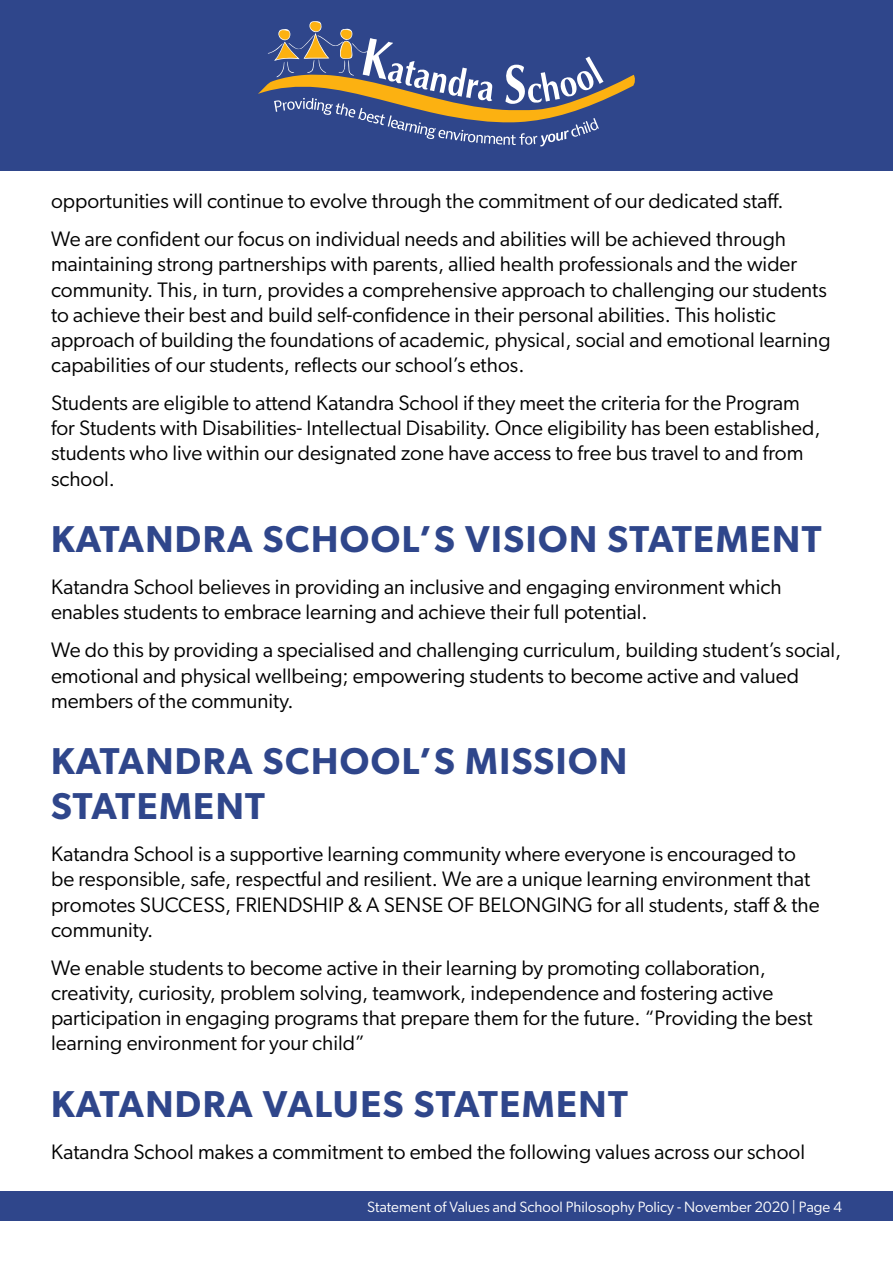
<style>
.page{position:relative;width:893px;height:1263px;background:#fff}
.page>*{position:absolute;margin:0;border:0;box-sizing:border-box;transform-origin:0 0}
.t1{font:600 37.5px/45px "Gibson";letter-spacing:.04em;color:#2f468b}
.t2{font:21px/25.2px "Gibson";color:#000}
.t3{font:15px "Gibson";color:#fff}
</style>
<div class="page">
<div style="left:0;top:0;width:893px;height:170px;background:#2f468b"></div>
<svg style="left:258px;top:21px;width:377px;height:125px"></svg>
<div style="left:0;top:1191px;width:893px;height:29px;background:#2f468b"></div>
<p class="t2" style="left:51px;top:182px;width:737px;line-height:38px">opportunities will continue to evolve through the commitment of our dedicated staff.<br>We are confident our focus on individual needs and abilities will be achieved through</p>
<p class="t2" style="left:51px;top:251px;width:781px">maintaining strong partnerships with parents, allied health professionals and the wider community. This, in turn, provides a comprehensive approach to challenging our students to achieve their best and build self-confidence in their personal abilities. This holistic approach of building the foundations of academic, physical, social and emotional learning capabilities of our students, reflects our school’s ethos.</p>
<p class="t2" style="left:51px;top:390px;width:771px">Students are eligible to attend Katandra School if they meet the criteria for the Program for Students with Disabilities- Intellectual Disability. Once eligibility has been established, students who live within our designated zone have access to free bus travel to and from school.</p>
<h1 class="t1" style="left:51px;top:516px;width:772px">KATANDRA SCHOOL’S VISION STATEMENT</h1>
<p class="t2" style="left:51px;top:574px;width:732px">Katandra School believes in providing an inclusive and engaging environment which enables students to embrace learning and achieve their full potential.</p>
<p class="t2" style="left:51px;top:637px;width:792px">We do this by providing a specialised and challenging curriculum, building student’s social, emotional and physical wellbeing; empowering students to become active and valued members of the community.</p>
<h1 class="t1" style="left:51px;top:738px;width:578px">KATANDRA SCHOOL’S MISSION<br>STATEMENT</h1>
<p class="t2" style="left:51px;top:841px;width:770px">Katandra School is a supportive learning community where everyone is encouraged to be responsible, safe, respectful and resilient. We are a unique learning environment that promotes SUCCESS, FRIENDSHIP &amp; A SENSE OF BELONGING for all students, staff &amp; the community.</p>
<p class="t2" style="left:51px;top:955px;width:763px">We enable students to become active in their learning by promoting collaboration, creativity, curiosity, problem solving, teamwork, independence and fostering active participation in engaging programs that prepare them for the future. “Providing the best learning environment for your child”</p>
<h1 class="t1" style="left:51px;top:1080px;width:578px">KATANDRA VALUES STATEMENT</h1>
<p class="t2" style="left:51px;top:1139px;width:756px">Katandra School makes a commitment to embed the following values across our school</p>
<p class="t3" style="left:367px;top:1197px;width:476px">Statement of Values and School Philosophy Policy - November 2020 | Page 4</p>
</div>
